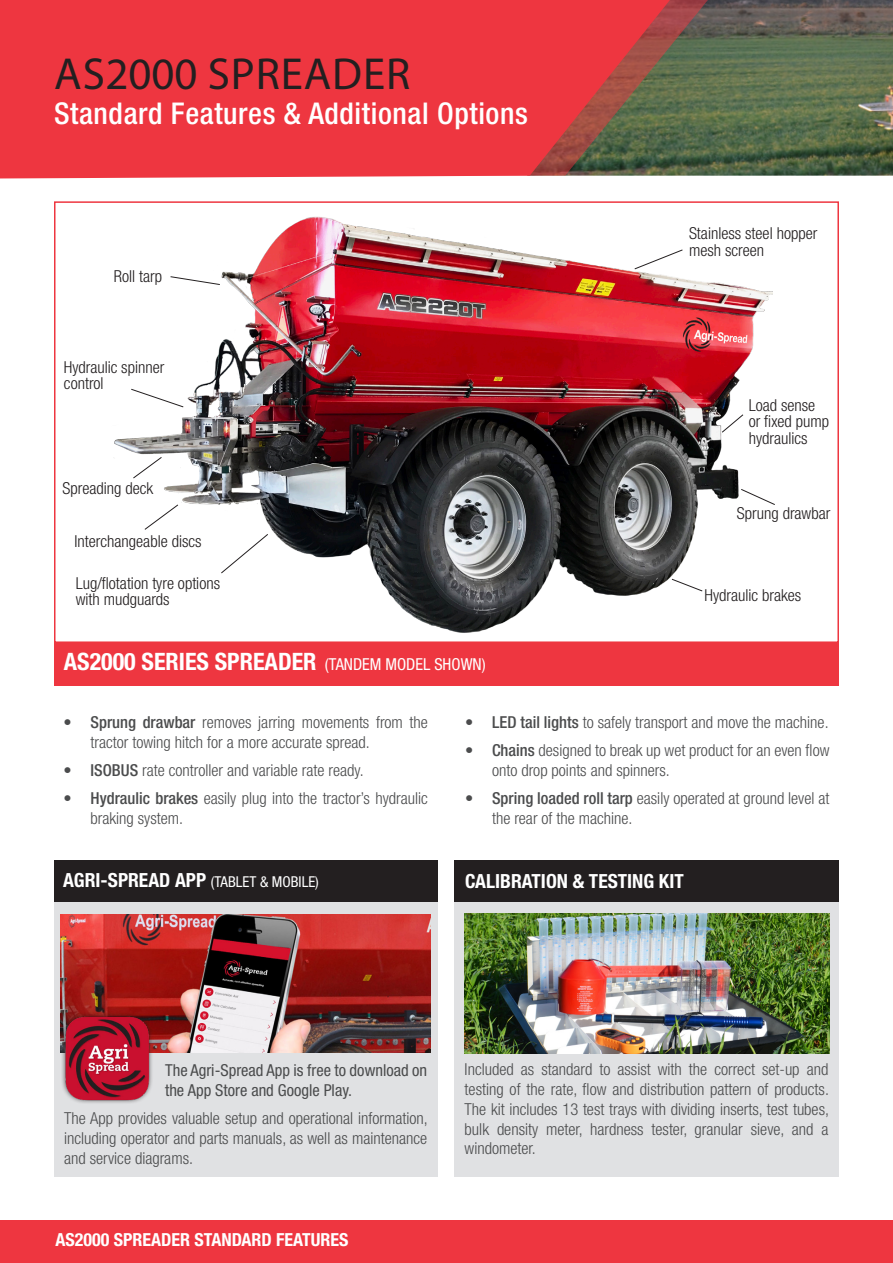
<style>
.page{position:relative;width:893px;height:1263px;background:#fff}
.page>*{position:absolute;margin:0;border:0;box-sizing:border-box;transform-origin:0 0}
.Page_Heading_Main{font:45px "Myriad Pro";letter-spacing:.02em;color:#231f20}
.White_Sub-Heading{font:500 condensed 30px "Helvetica Neue LT Std";letter-spacing:.02em;color:#fff}
.t1{font:700 condensed 24px "Helvetica Neue LT Std";color:#fff}
.Equalizer_Heading_1{font:700 condensed 19.5px "Helvetica Neue LT Std";color:#fff}
.t2{font:700 condensed 18px "Helvetica Neue LT Std";color:#fff}
.Brochure_Body_Text{font:300 condensed 16.5px/19.8px "Helvetica Neue LT Std";color:#4b4c4d}
.t3{font:300 condensed 16.5px/16.5px "Helvetica Neue LT Std";color:#231f20}
.Brochure_Body_Text-2{font:condensed 16.5px/19.5px "Helvetica Neue LT Std";color:#4b4c4d}
.Equalizer_Heading_1-2{font:condensed 16.5px "Helvetica Neue LT Std";color:#fff}
.Equalizer_Heading_1-3{font:condensed 15px "Helvetica Neue LT Std";color:#fff}
.s1{font-weight:500}
.s2{font-weight:700;font-size:19.5px}
</style>
<div class="page">
<div style="left:0;top:1220px;width:893px;height:43px;background:#ee3640"></div>
<img style="left:725px;top:0;width:168px;height:176px">
<svg style="left:670px;top:0;width:55px;height:176px;background:#60664d"></svg>
<svg style="left:0;top:0;width:670px;height:178px;background:#e13b41"></svg>
<div style="left:54px;top:860px;width:383px;height:317px;background:#e0e1e3"></div>
<div style="left:54px;top:860px;width:383px;height:42px;background:#231f20"></div>
<img style="left:61px;top:914px;width:370px;height:138px">
<div style="left:61px;top:1012px;width:93px;height:93px;background:#231f20;opacity:.75"></div>
<img style="left:64px;top:1015px;width:87px;height:87px">
<img style="left:114px;top:216px;width:659px;height:417px">
<svg style="left:170px;top:276px;width:50px;height:9px"></svg>
<svg style="left:144px;top:504px;width:34px;height:26px"></svg>
<svg style="left:741px;top:489px;width:34px;height:16px"></svg>
<svg style="left:671px;top:579px;width:32px;height:12px"></svg>
<svg style="left:634px;top:249px;width:49px;height:20px"></svg>
<svg style="left:722px;top:414px;width:21px;height:19px"></svg>
<div style="left:54px;top:642px;width:785px;height:44px;background:#ee3640"></div>
<svg style="left:133px;top:457px;width:29px;height:21px"></svg>
<svg style="left:131px;top:389px;width:53px;height:18px"></svg>
<div style="left:455px;top:860px;width:384px;height:317px;background:#e0e1e3"></div>
<img style="left:465px;top:913px;width:364px;height:140px">
<div style="left:455px;top:860px;width:384px;height:42px;background:#231f20"></div>
<svg style="left:221px;top:534px;width:47px;height:39px"></svg>
<p class="Page_Heading_Main" style="left:54px;top:46px;width:358px">AS2000 SPREADER</p>
<p class="White_Sub-Heading" style="left:54px;top:96px;width:475px">Standard Features &amp; Additional Options</p>
<p class="t3" style="left:114px;top:267px;width:50px">Roll tarp</p>
<p class="t3" style="left:64px;top:358px;width:102px">Hydraulic spinner control</p>
<p class="t3" style="left:63px;top:480px;width:92px">Spreading deck</p>
<p class="t3" style="left:75px;top:533px;width:129px">Interchangeable discs</p>
<p class="t3" style="left:76px;top:575px;width:146px">Lug/flotation tyre options with mudguards</p>
<p class="t1" style="left:64px;top:647px;width:254px">AS2000 SERIES SPREADER</p>
<p class="Equalizer_Heading_1-2" style="left:325px;top:654px;width:162px">(TANDEM MODEL SHOWN)</p>
<p class="t3" style="left:689px;top:225px;width:130px">Stainless steel hopper mesh screen</p>
<p class="t3" style="left:749px;top:396px;width:82px">Load sense or fixed pump hydraulics</p>
<p class="t3" style="left:737px;top:505px;width:95px">Sprung drawbar</p>
<p class="t3" style="left:705px;top:587px;width:98px">Hydraulic brakes</p>
<p class="Brochure_Body_Text" style="left:91px;top:712px;width:339px;text-indent:-27px"><span class="s1">• Sprung drawbar</span> removes jarring movements from the tractor towing hitch for a more accurate spread.</p>
<p class="Brochure_Body_Text" style="left:64px;top:760px;width:302px"><span class="s1">• ISOBUS</span> rate controller and variable rate ready.</p>
<p class="Brochure_Body_Text" style="left:91px;top:788px;width:339px;text-indent:-27px"><span class="s1">• Hydraulic brakes</span> easily plug into the tractor’s hydraulic braking system.</p>
<p class="Equalizer_Heading_1-3" style="left:63px;top:873px;width:257px"><span class="s2">AGRI-SPREAD APP</span> (TABLET &amp; MOBILE)</p>
<p class="Brochure_Body_Text" style="left:465px;top:712px;width:365px"><span class="s1">• LED tail lights</span> to safely transport and move the machine.</p>
<p class="Brochure_Body_Text" style="left:492px;top:740px;width:339px;text-indent:-27px"><span class="s1">• Chains</span> designed to break up wet product for an even flow onto drop points and spinners.</p>
<p class="Brochure_Body_Text" style="left:492px;top:788px;width:339px;text-indent:-27px"><span class="s1">• Spring loaded roll tarp</span> easily operated at ground level at the rear of the machine.</p>
<p class="Equalizer_Heading_1" style="left:465px;top:869px;width:220px">CALIBRATION &amp; TESTING KIT</p>
<p class="Brochure_Body_Text-2" style="left:165px;top:1060px;width:264px">The Agri-Spread App is free to download on the App Store and Google Play.</p>
<p class="Brochure_Body_Text" style="left:64px;top:1108px;width:365px;text-align:justify">The App provides valuable setup and operational information, including operator and parts manuals, as well as maintenance and service diagrams.</p>
<p class="t2" style="left:56px;top:1229px;width:294px">AS2000 SPREADER STANDARD FEATURES</p>
<p class="Brochure_Body_Text" style="left:465px;top:1059px;width:366px;text-align:justify">Included as standard to assist with the correct set-up and testing of the rate, flow and distribution pattern of products.<br>The kit includes 13 test trays with dividing inserts, test tubes, bulk density meter, hardness tester, granular sieve, and a windometer.</p>
</div>
